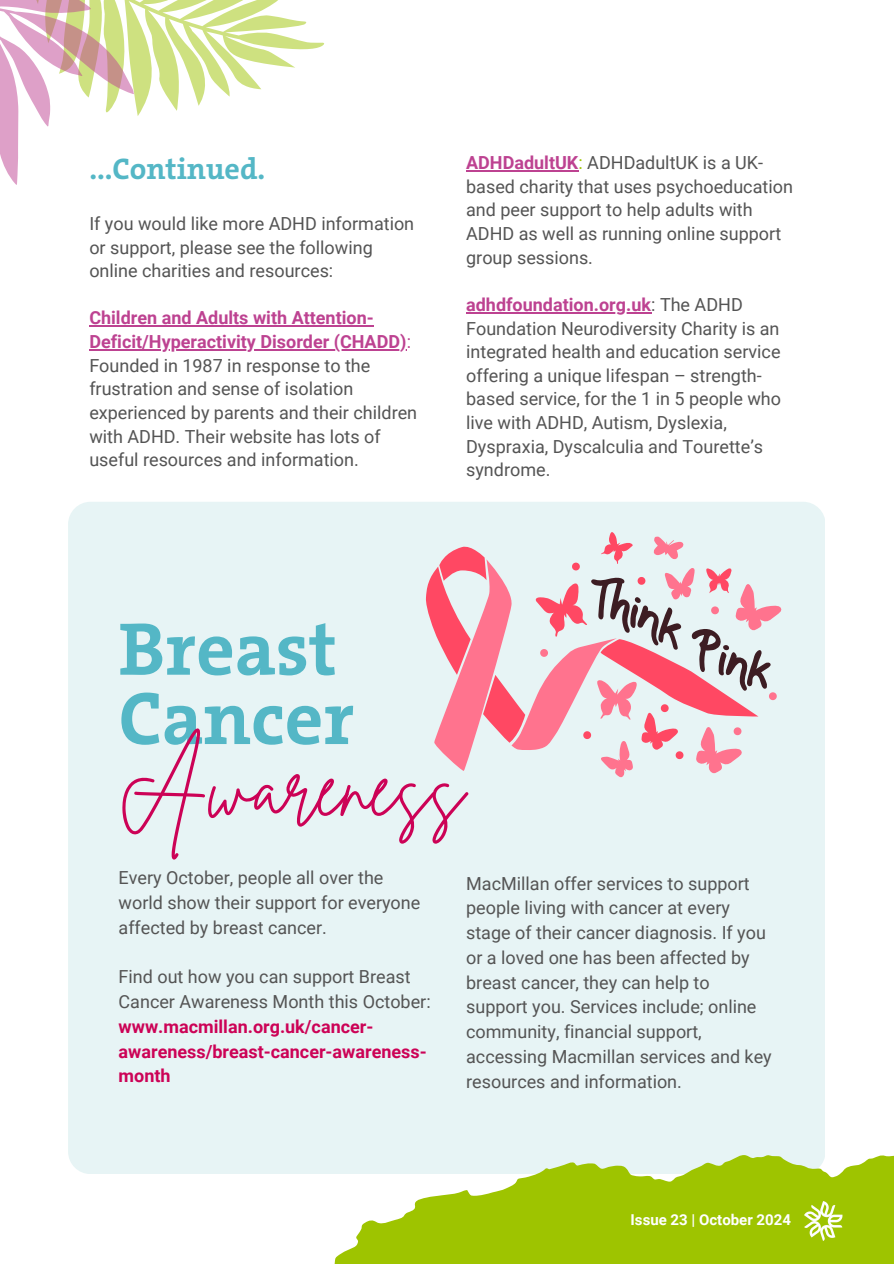
<style>
.page{position:relative;width:894px;height:1264px;background:#fff}
.page>*{position:absolute;margin:0;border:0;box-sizing:border-box;transform-origin:0 0}
.t1{font:82.65px "Brittany Signature";color:#cc0256}
.t2{font:700 75.3px/69.3px "The Serif B W7";color:#54b7c6}
.t3{font:700 30px "The Serif B W7";color:#54b7c6}
.t4{font:18px/23.7px "Roboto";color:#545454}
.t5{font:700 18px/24.8px "Roboto";color:#cc0256}
.t6{font:700 18px/23.7px "Roboto";color:#bd4291}
.t7{font:700 15px "Roboto";color:#fff}
.s1{font-weight:400}
.s2{font-weight:400;color:#545454}
.s3{font-weight:700;color:#bd4291}
.s4{color:#9ec400}
</style>
<div class="page">
<div style="left:68px;top:502px;width:756px;height:672px;background:#e7f4f5;border-radius:23px"></div>
<svg style="left:144px;top:0;width:181px;height:111px"></svg>
<svg style="left:0;top:0;width:144px;height:185px"></svg>
<svg style="left:334px;top:1124px;width:559px;height:139px;fill:#9ec400"></svg>
<img style="left:804px;top:1201px;width:39px;height:39px">
<svg style="left:425px;top:532px;width:357px;height:246px"></svg>
<hr style="left:89px;top:325px;width:285px;height:2px;background:#bd4291">
<hr style="left:89px;top:349px;width:318px;height:1px;background:#bd4291">
<hr style="left:466px;top:170px;width:112px;height:1px;background:#bd4291">
<hr style="left:466px;top:312px;width:185px;height:1px;background:#bd4291">
<h3 class="t3" style="left:89px;top:150px;width:177px">...Continued.</h3>
<p class="t4" style="left:89px;top:212px;width:326px">If you would like more ADHD information or support, please see the following online charities and resources:</p>
<h4 class="t6" style="left:89px;top:306px;width:286px">Children and Adults with Attention-</h4>
<p class="t6" style="left:89px;top:330px;width:323px">Deficit/Hyperactivity Disorder (CHADD)<span class="s1">:<br></span><span class="s2">Founded in 1987 in response to the</span></p>
<p class="t4" style="left:89px;top:377px;width:329px">frustration and sense of isolation experienced by parents and their children with ADHD. Their website has lots of useful resources and information.</p>
<h4 class="t4" style="left:466px;top:151px;width:328px"><span class="s3">ADHDadultUK</span><span class="s4">:</span> ADHDadultUK is a UK&shy;based charity that uses psychoeducation and peer support to help adults with ADHD as well as running online support group sessions.</h4>
<h4 class="t4" style="left:466px;top:293px;width:316px"><span class="s3">adhdfoundation.org.uk</span>: The ADHD Foundation Neurodiversity Charity is an integrated health and education service offering a unique lifespan – strength&shy;based service, for the 1 in 5 people who live with ADHD, Autism, Dyslexia, Dyspraxia, Dyscalculia and Tourette’s syndrome.</h4>
<p class="t2" style="left:119px;top:615px;width:237px">Breast<br>Cancer</p>
<p class="t1" style="left:118px;top:733px;width:347px">Awareness</p>
<h1 class="t4" style="left:119px;top:865px;width:303px;line-height:24.8px">Every October, people all over the world show their support for everyone affected by breast cancer.</h1>
<h2 class="t5" style="left:119px;top:964px;width:313px"><span class="s2">Find out how you can support Breast<br>Cancer Awareness Month this October: </span>www.macmillan.org.uk/cancer&shy;awareness/breast-cancer-awareness&shy;month</h2>
<h4 class="t4" style="left:466px;top:871px;width:307px;line-height:24.8px">MacMillan offer services to support people living with cancer at every stage of their cancer diagnosis. If you or a loved one has been affected by breast cancer, they can help to support you. Services include; online community, financial support, accessing Macmillan services and key resources and information.</h4>
<h4 class="t7" style="left:630px;top:1210px;width:162px">Issue 23 | October 2024</h4>
</div>
